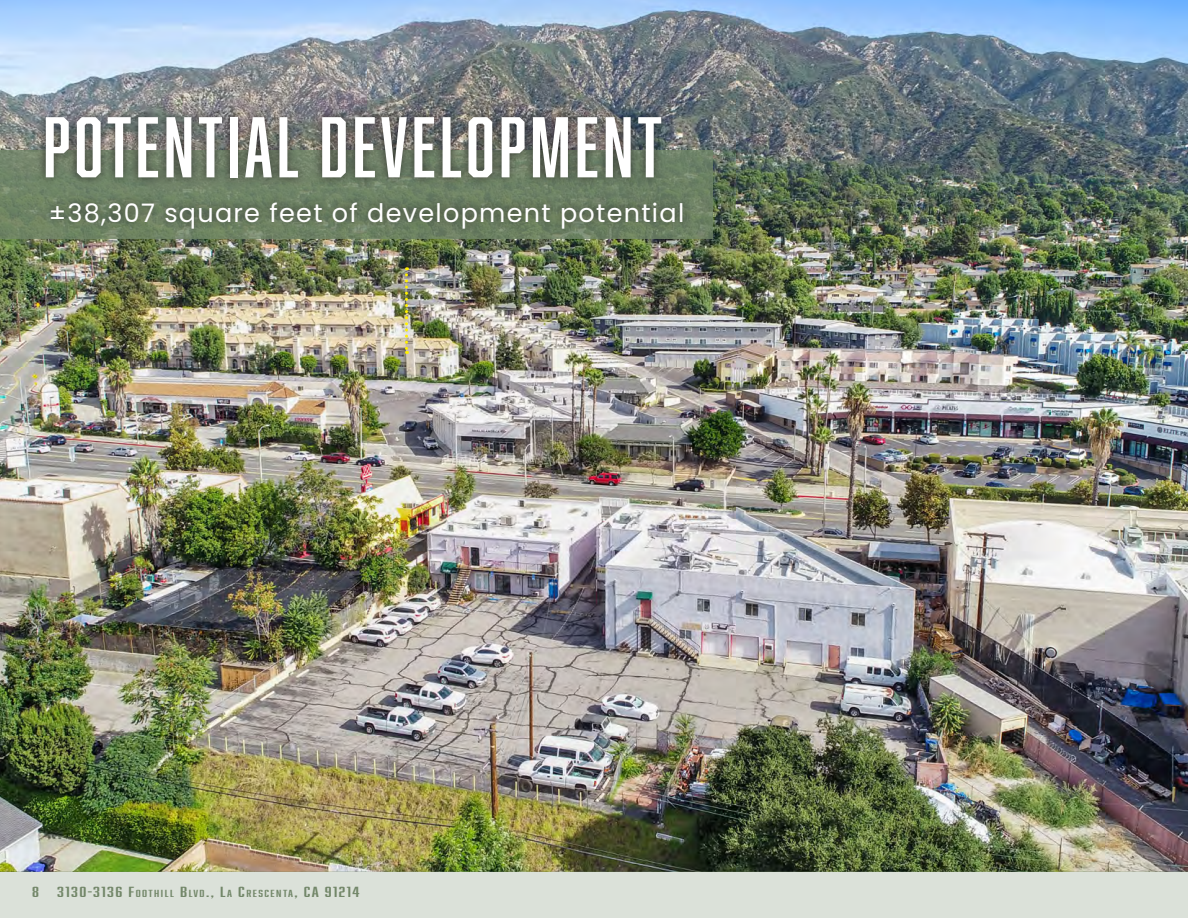
<style>
.page{position:relative;width:1188px;height:918px;background:#fff}
.page>*{position:absolute;margin:0;border:0;box-sizing:border-box;transform-origin:0 0}
.Paragraph_Body{font:79.2px "Abolition";letter-spacing:.05em;color:#fff;scale:1.05 1}
.Paragraph_Body-2{font:25.5px "Poppins";letter-spacing:.05em;color:#fff}
.t1{font:13.5px "Abolition";letter-spacing:.07em;color:#738769;scale:1.53 1}
.t2{font:13.5px "Abolition";color:#738769;scale:1.53 1}
.s1{font-size:9.45px}
</style>
<div class="page">
<img style="left:0;top:0;width:1188px;height:872px">
<div style="left:396px;top:259px;width:21px;height:104px;background:#231f20;opacity:.75"></div>
<svg style="left:405px;top:267px;width:3px;height:87px"></svg>
<div style="left:0;top:150px;width:712px;height:89px;background:#718769"></div>
<div style="left:0;top:872px;width:1188px;height:46px;background:#dbe1d9"></div>
<div style="left:42px;top:193px;width:650px;height:44px;background:#231f20;opacity:.75"></div>
<div style="left:36px;top:108px;width:634px;height:79px;background:#231f20;opacity:.75"></div>
<p class="Paragraph_Body" style="left:43px;top:101px;width:591px">POTENTIAL DEVELOPMENT</p>
<p class="Paragraph_Body-2" style="left:49px;top:198px;width:637px">±38,307 square feet of development potential</p>
<p class="t2" style="left:32px;top:884px;width:6px">8</p>
<p class="t1" style="left:57px;top:884px;width:199px">3130-3136 F<span class="s1">OOTHILL</span> B<span class="s1">LVD</span>., L<span class="s1">A</span> C<span class="s1">RESCENTA</span>, CA 91214</p>
</div>
